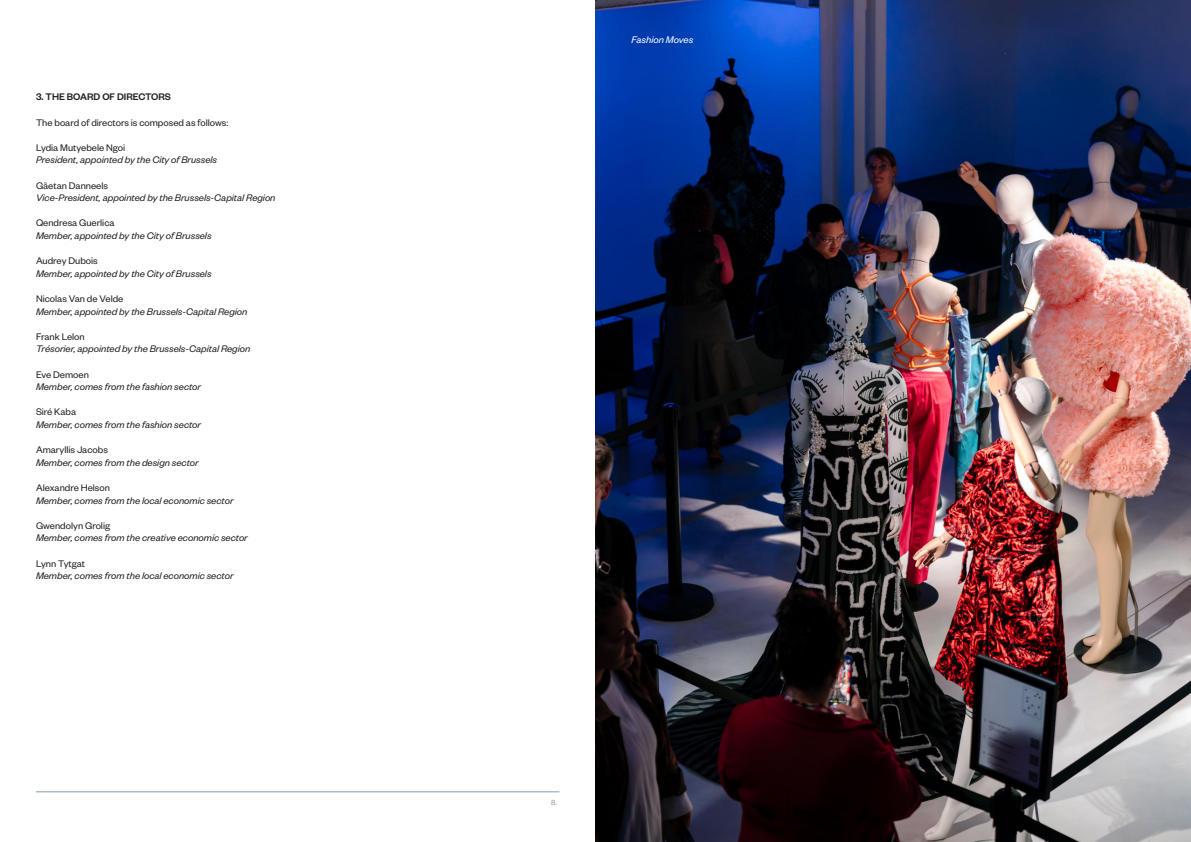
<style>
.page{position:relative;width:1191px;height:842px;background:#fff}
.page>*{position:absolute;margin:0;border:0;box-sizing:border-box;transform-origin:0 0}
.t1{font:italic 10.5px "Founders Grotesk";color:#231f20}
.t2{font:10.5px "Founders Grotesk";color:#231f20}
.t3{font:500 10.5px "Founders Grotesk";color:#231f20}
.t4{font:italic 10.5px "Founders Grotesk";color:#fff}
.t5{font:8px "Founders Grotesk";color:#859daa}
</style>
<div class="page">
<hr style="left:36px;top:792px;width:523px;height:1px;background:#859daa">
<img style="left:595px;top:0;width:596px;height:842px">
<p class="t3" style="left:36px;top:90px;width:137px">3. THE BOARD OF DIRECTORS</p>
<p class="t2" style="left:36px;top:116px;width:194px">The board of directors is composed as follows:</p>
<p class="t2" style="left:36px;top:141px;width:91px">Lydia Mutyebele Ngoi</p>
<p class="t1" style="left:36px;top:154px;width:183px">President, appointed by the City of Brussels</p>
<p class="t2" style="left:36px;top:179px;width:74px">Gäetan Danneels</p>
<p class="t1" style="left:36px;top:191px;width:241px">Vice-President, appointed by the Brussels-Capital Region</p>
<p class="t2" style="left:36px;top:217px;width:80px">Qendresa Guerlica</p>
<p class="t1" style="left:36px;top:229px;width:177px">Member, appointed by the City of Brussels</p>
<p class="t2" style="left:36px;top:254px;width:63px">Audrey Dubois</p>
<p class="t1" style="left:36px;top:267px;width:177px">Member, appointed by the City of Brussels</p>
<p class="t2" style="left:36px;top:292px;width:89px">Nicolas Van de Velde</p>
<p class="t1" style="left:36px;top:305px;width:213px">Member, appointed by the Brussels-Capital Region</p>
<p class="t2" style="left:36px;top:330px;width:50px">Frank Lelon</p>
<p class="t1" style="left:36px;top:343px;width:216px">Trésorier, appointed by the Brussels-Capital Region</p>
<p class="t2" style="left:36px;top:368px;width:54px">Eve Demoen</p>
<p class="t1" style="left:36px;top:380px;width:166px">Member, comes from the fashion sector</p>
<p class="t2" style="left:36px;top:406px;width:42px">Siré Kaba</p>
<p class="t1" style="left:36px;top:418px;width:166px">Member, comes from the fashion sector</p>
<p class="t2" style="left:36px;top:443px;width:73px">Amaryllis Jacobs</p>
<p class="t1" style="left:36px;top:456px;width:164px">Member, comes from the design sector</p>
<p class="t2" style="left:36px;top:481px;width:75px">Alexandre Helson</p>
<p class="t1" style="left:36px;top:494px;width:199px">Member, comes from the local economic sector</p>
<p class="t2" style="left:36px;top:519px;width:76px">Gwendolyn Grolig</p>
<p class="t1" style="left:36px;top:532px;width:213px">Member, comes from the creative economic sector</p>
<p class="t2" style="left:36px;top:557px;width:51px">Lynn Tytgat</p>
<p class="t1" style="left:36px;top:569px;width:199px">Member, comes from the local economic sector</p>
<p class="t4" style="left:631px;top:33px;width:63px">Fashion Moves</p>
<p class="t5" style="left:551px;top:798px;width:7px">8.</p>
</div>
